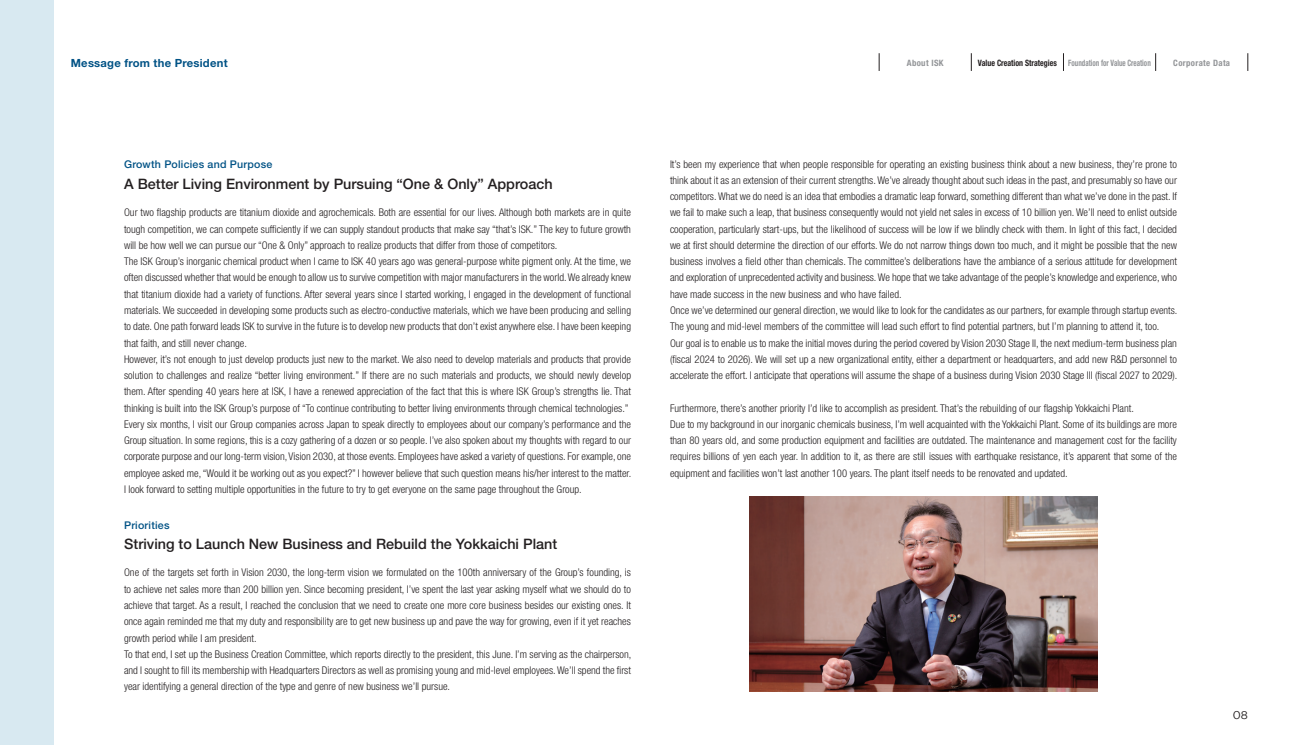
<style>
.page{position:relative;width:1301px;height:745px;background:#fff}
.page>*{position:absolute;margin:0;border:0;box-sizing:border-box;transform-origin:0 0}
.t1{font:500 14.38px "Helvetica Neue LT Std";color:#231f20}
.t2{font:700 11.25px "Helvetica Neue LT Std";letter-spacing:.02em;color:#005285}
.t3{font:11.25px "Gotham";color:#231f20}
.t4{font:300 condensed 10.62px/16.2px "Helvetica Neue LT Std";color:#231f20;text-align:justify}
.t5{font:500 10.62px "Helvetica Neue LT Std";letter-spacing:.02em;color:#005285}
.t6{font:700 condensed 8.75px "Helvetica Neue LT Std";color:#939598;scale:.8 1}
.t7{font:700 condensed 8.75px "Helvetica Neue LT Std";color:#231f20;scale:.9 1}
.t8{font:700 condensed 8.75px "Helvetica Neue LT Std";letter-spacing:.04em;color:#939598}
</style>
<div class="page">
<div style="left:0;top:0;width:53px;height:744px;background:#d8e9f1"></div>
<img style="left:750px;top:496px;width:347px;height:195px">
<svg style="left:879px;top:53px;width:1px;height:18px"></svg>
<svg style="left:971px;top:53px;width:1px;height:18px"></svg>
<svg style="left:1063px;top:53px;width:1px;height:18px"></svg>
<svg style="left:1155px;top:53px;width:1px;height:18px"></svg>
<svg style="left:1247px;top:53px;width:1px;height:18px"></svg>
<p class="t2" style="left:71px;top:56px;width:158px">Message from the President</p>
<p class="t5" style="left:124px;top:158px;width:150px">Growth Policies and Purpose</p>
<p class="t1" style="left:124px;top:175px;width:430px">A Better Living Environment by Pursuing “One &amp; Only” Approach</p>
<p class="t4" style="left:124px;top:204px;width:508px">Our two flagship products are titanium dioxide and agrochemicals. Both are essential for our lives. Although both markets are in quite tough competition, we can compete sufficiently if we can supply standout products that make say “that’s ISK.” The key to future growth will be how well we can pursue our “One &amp; Only” approach to realize products that differ from those of competitors.</p>
<p class="t4" style="left:124px;top:253px;width:508px">The ISK Group’s inorganic chemical product when I came to ISK 40 years ago was general-purpose white pigment only. At the time, we often discussed whether that would be enough to allow us to survive competition with major manufacturers in the world. We already knew that titanium dioxide had a variety of functions. After several years since I started working, I engaged in the development of functional materials. We succeeded in developing some products such as electro-conductive materials, which we have been producing and selling to date. One path forward leads ISK to survive in the future is to develop new products that don’t exist anywhere else. I have been keeping that faith, and still never change.</p>
<p class="t4" style="left:124px;top:350px;width:508px">However, it’s not enough to just develop products just new to the market. We also need to develop materials and products that provide solution to challenges and realize “better living environment.” If there are no such materials and products, we should newly develop them. After spending 40 years here at ISK, I have a renewed appreciation of the fact that this is where ISK Group’s strengths lie. That thinking is built into the ISK Group’s purpose of “To continue contributing to better living environments through chemical technologies.”</p>
<p class="t4" style="left:124px;top:415px;width:509px">Every six months, I visit our Group companies across Japan to speak directly to employees about our company’s performance and the Group situation. In some regions, this is a cozy gathering of a dozen or so people. I’ve also spoken about my thoughts with regard to our corporate purpose and our long-term vision, Vision 2030, at those events. Employees have asked a variety of questions. For example, one employee asked me, “Would it be working out as you expect?” I however believe that such question means his/her interest to the matter.<br>I look forward to setting multiple opportunities in the future to try to get everyone on the same page throughout the Group.</p>
<p class="t5" style="left:124px;top:518px;width:47px">Priorities</p>
<p class="t1" style="left:124px;top:535px;width:434px">Striving to Launch New Business and Rebuild the Yokkaichi Plant</p>
<p class="t4" style="left:124px;top:564px;width:508px">One of the targets set forth in Vision 2030, the long-term vision we formulated on the 100th anniversary of the Group’s founding, is to achieve net sales more than 200 billion yen. Since becoming president, I’ve spent the last year asking myself what we should do to achieve that target. As a result, I reached the conclusion that we need to create one more core business besides our existing ones. It once again reminded me that my duty and responsibility are to get new business up and pave the way for growing, even if it yet reaches growth period while I am president.</p>
<p class="t4" style="left:124px;top:645px;width:509px">To that end, I set up the Business Creation Committee, which reports directly to the president, this June. I’m serving as the chairperson, and I sought to fill its membership with Headquarters Directors as well as promising young and mid-level employees. We’ll spend the first year identifying a general direction of the type and genre of new business we’ll pursue.</p>
<p class="t8" style="left:906px;top:57px;width:38px">About ISK</p>
<p class="t7" style="left:977px;top:57px;width:89px">Value Creation Strategies</p>
<p class="t6" style="left:1068px;top:57px;width:105px">Foundation for Value Creation</p>
<p class="t8" style="left:1173px;top:57px;width:58px">Corporate Data</p>
<p class="t4" style="left:670px;top:155px;width:508px">It’s been my experience that when people responsible for operating an existing business think about a new business, they’re prone to think about it as an extension of their current strengths. We’ve already thought about such ideas in the past, and presumably so have our competitors. What we do need is an idea that embodies a dramatic leap forward, something different than what we’ve done in the past. If we fail to make such a leap, that business consequently would not yield net sales in excess of 10 billion yen. We’ll need to enlist outside cooperation, particularly start-ups, but the likelihood of success will be low if we blindly check with them. In light of this fact, I decided we at first should determine the direction of our efforts. We do not narrow things down too much, and it might be possible that the new business involves a field other than chemicals. The committee’s deliberations have the ambiance of a serious attitude for development and exploration of unprecedented activity and business. We hope that we take advantage of the people’s knowledge and experience, who have made success in the new business and who have failed.</p>
<p class="t4" style="left:670px;top:302px;width:509px">Once we’ve determined our general direction, we would like to look for the candidates as our partners, for example through startup events.<br>The young and mid-level members of the committee will lead such effort to find potential partners, but I’m planning to attend it, too.</p>
<p class="t4" style="left:670px;top:334px;width:509px">Our goal is to enable us to make the initial moves during the period covered by Vision 2030 Stage II, the next medium-term business plan (fiscal 2024 to 2026). We will set up a new organizational entity, either a department or headquarters, and add new R&amp;D personnel to accelerate the effort. I anticipate that operations will assume the shape of a business during Vision 2030 Stage III (fiscal 2027 to 2029).</p>
<p class="t4" style="left:670px;top:399px;width:465px">Furthermore, there’s another priority I’d like to accomplish as president. That’s the rebuilding of our flagship Yokkaichi Plant.</p>
<p class="t4" style="left:670px;top:415px;width:508px">Due to my background in our inorganic chemicals business, I’m well acquainted with the Yokkaichi Plant. Some of its buildings are more than 80 years old, and some production equipment and facilities are outdated. The maintenance and management cost for the facility requires billions of yen each year. In addition to it, as there are still issues with earthquake resistance, it’s apparent that some of the equipment and facilities won’t last another 100 years. The plant itself needs to be renovated and updated.</p>
<p class="t3" style="left:1232px;top:708px;width:17px">08</p>
</div>
